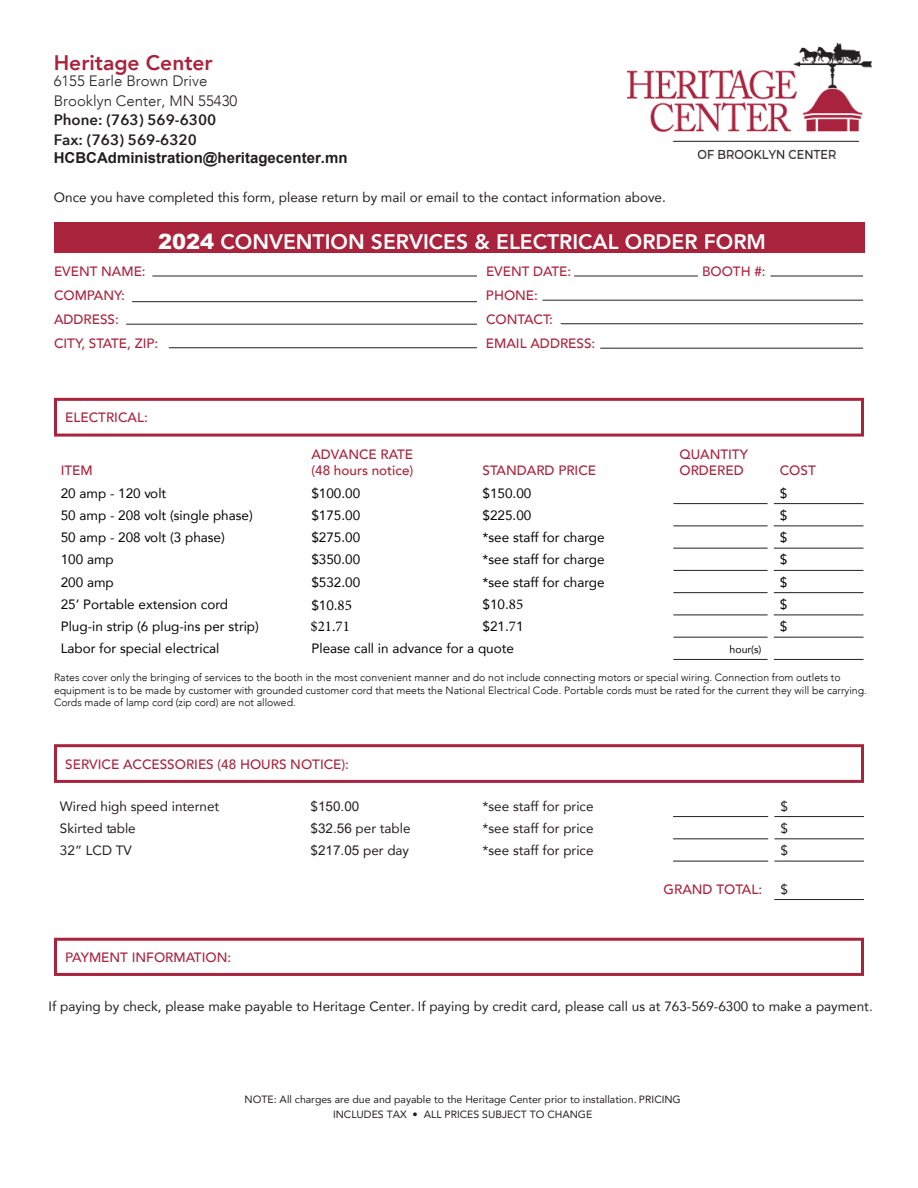
<style>
.page{position:relative;width:918px;height:1188px;background:#fff}
.page>*{position:absolute;margin:0;border:0;box-sizing:border-box;transform-origin:0 0}
.t1{font:800 21px "Avenir";color:#fff}
.t2{font:800 21px "Avenir";color:#a9233d}
.t3{font:300 15px/19.5px "Avenir";color:#231f20}
.t4{font:600 15px/19.5px "Avenir Next";color:#231f20}
.t5{font:700 15px "Arial";color:#231f20}
.t6{font:15px "Minion Pro";color:#010202}
.t7{font:13.5px/22.2px "Avenir";color:#231f20}
.t8{font:13.5px "Avenir";color:#040503}
.t9{font:500 13.5px/16.2px "Avenir";color:#a9233d}
.t10{font:13.5px "Arial";color:#231f20}
.t11{font:300 10.5px/12.6px "Avenir";color:#040503}
.t12{font:10.5px/15px "Avenir";color:#231f20;text-align:center}
.t13{font:10.5px "Avenir";color:#040503}
.s1{font-family:"Arial";font-weight:900}
.s2{font-family:"Minion Pro";font-size:15px}
.s3{font-family:"Avenir"}
.s4{font-family:"Arial"}
.s5{font-style:inherit}
</style>
<div class="page">
<hr style="left:774px;top:503px;width:90px;height:1px;background:#231f20">
<hr style="left:774px;top:548px;width:90px;height:1px;background:#231f20">
<hr style="left:774px;top:592px;width:90px;height:1px;background:#231f20">
<hr style="left:774px;top:637px;width:90px;height:1px;background:#231f20">
<hr style="left:774px;top:525px;width:90px;height:1px;background:#231f20">
<hr style="left:774px;top:570px;width:90px;height:1px;background:#231f20">
<hr style="left:774px;top:615px;width:90px;height:1px;background:#231f20">
<hr style="left:774px;top:659px;width:90px;height:1px;background:#231f20">
<hr style="left:673px;top:503px;width:95px;height:1px;background:#231f20">
<hr style="left:673px;top:548px;width:95px;height:1px;background:#231f20">
<hr style="left:673px;top:592px;width:95px;height:1px;background:#231f20">
<hr style="left:673px;top:637px;width:95px;height:1px;background:#231f20">
<hr style="left:673px;top:525px;width:95px;height:1px;background:#231f20">
<hr style="left:673px;top:570px;width:95px;height:1px;background:#231f20">
<hr style="left:673px;top:615px;width:95px;height:1px;background:#231f20">
<hr style="left:673px;top:659px;width:95px;height:1px;background:#231f20">
<div style="left:54px;top:398px;width:810px;height:39px;border:3px solid #a9233d"></div>
<div style="left:54px;top:223px;width:810px;height:30px;background:#a9233d"></div>
<hr style="left:152px;top:276px;width:325px;height:1px;background:#231f20">
<hr style="left:770px;top:276px;width:93px;height:1px;background:#231f20">
<hr style="left:574px;top:276px;width:124px;height:1px;background:#231f20">
<hr style="left:543px;top:300px;width:320px;height:1px;background:#231f20">
<hr style="left:561px;top:323px;width:302px;height:1px;background:#231f20">
<hr style="left:600px;top:348px;width:263px;height:1px;background:#231f20">
<hr style="left:132px;top:301px;width:345px;height:1px;background:#231f20">
<hr style="left:126px;top:324px;width:351px;height:1px;background:#231f20">
<hr style="left:169px;top:347px;width:308px;height:1px;background:#231f20">
<div style="left:54px;top:744px;width:810px;height:39px;border:3px solid #a9233d"></div>
<hr style="left:673px;top:816px;width:95px;height:1px;background:#231f20">
<hr style="left:673px;top:838px;width:95px;height:1px;background:#231f20">
<hr style="left:673px;top:861px;width:95px;height:1px;background:#231f20">
<hr style="left:774px;top:838px;width:90px;height:1px;background:#231f20">
<hr style="left:774px;top:861px;width:90px;height:1px;background:#231f20">
<hr style="left:774px;top:816px;width:90px;height:1px;background:#231f20">
<hr style="left:774px;top:899px;width:90px;height:1px;background:#231f20">
<div style="left:54px;top:938px;width:810px;height:38px;border:3px solid #a9233d"></div>
<img style="left:627px;top:43px;width:244px;height:116px">
<h1 class="t2" style="left:54px;top:55px;width:161px">Heritage Center</h1>
<h2 class="t3" style="left:54px;top:73px;width:185px">6155 Earle Brown Drive<br>Brooklyn Center, MN 55430</h2>
<h2 class="t4" style="left:54px;top:111px;width:164px">Phone: (763) 569-6300<br>Fax: (763) 569-6320</h2>
<h2 class="t5" style="left:54px;top:147px;width:295px">HCBCAdministration@heritagecenter.mn</h2>
<p class="t7" style="left:54px;top:187px;width:613px">Once you have completed this form, please return by mail or email to the contact information above.</p>
<h1 class="t1" style="left:158px;top:234px;width:609px"><span class="s1">2024</span> CONVENTION SERVICES &amp; ELECTRICAL ORDER FORM</h1>
<p class="t9" style="left:54px;top:264px;width:93px">EVENT NAME:</p>
<p class="t9" style="left:486px;top:264px;width:87px">EVENT DATE:</p>
<p class="t9" style="left:702px;top:264px;width:65px">BOOTH #:</p>
<p class="t9" style="left:54px;top:288px;width:73px">COMPANY:</p>
<p class="t9" style="left:486px;top:288px;width:53px">PHONE:</p>
<p class="t9" style="left:54px;top:312px;width:66px">ADDRESS:</p>
<p class="t9" style="left:486px;top:312px;width:69px">CONTACT:</p>
<p class="t9" style="left:54px;top:336px;width:106px">CITY, STATE, ZIP:</p>
<p class="t9" style="left:486px;top:336px;width:111px">EMAIL ADDRESS:</p>
<p class="t9" style="left:65px;top:410px;width:84px">ELECTRICAL:</p>
<p class="t9" style="left:61px;top:463px;width:33px">ITEM</p>
<p class="t9" style="left:311px;top:447px;width:103px">ADVANCE RATE (48 hours notice)</p>
<p class="t9" style="left:483px;top:463px;width:115px">STANDARD PRICE</p>
<p class="t9" style="left:679px;top:447px;width:70px">QUANTITY<br>ORDERED</p>
<p class="t9" style="left:780px;top:463px;width:37px">COST</p>
<p class="t8" style="left:61px;top:487px;width:107px">20 amp - 120 volt</p>
<p class="t8" style="left:311px;top:487px;width:50px">$100.00</p>
<p class="t8" style="left:483px;top:487px;width:50px">$150.00</p>
<p class="t8" style="left:780px;top:487px;width:9px">$</p>
<p class="t8" style="left:61px;top:509px;width:194px">50 amp - 208 volt (single phase)</p>
<p class="t8" style="left:311px;top:509px;width:50px">$175.00</p>
<p class="t8" style="left:483px;top:509px;width:50px">$225.00</p>
<p class="t8" style="left:780px;top:509px;width:9px">$</p>
<p class="t8" style="left:61px;top:531px;width:166px">50 amp - 208 volt (3 phase)</p>
<p class="t8" style="left:311px;top:531px;width:50px">$275.00</p>
<p class="t8" style="left:483px;top:531px;width:124px">*see staff for charge</p>
<p class="t8" style="left:780px;top:531px;width:9px">$</p>
<p class="t8" style="left:61px;top:554px;width:55px">100 amp</p>
<p class="t8" style="left:311px;top:554px;width:50px">$350.00</p>
<p class="t8" style="left:483px;top:554px;width:124px">*see staff for charge</p>
<p class="t8" style="left:780px;top:554px;width:9px">$</p>
<p class="t8" style="left:61px;top:576px;width:55px">200 amp</p>
<p class="t8" style="left:311px;top:576px;width:50px">$532.00</p>
<p class="t8" style="left:483px;top:576px;width:124px">*see staff for charge</p>
<p class="t8" style="left:780px;top:576px;width:9px">$</p>
<p class="t8" style="left:61px;top:598px;width:169px">25’ Portable extension cord</p>
<p class="t8" style="left:483px;top:598px;width:42px">$10.<span class="s2">85</span></p>
<p class="t8" style="left:780px;top:598px;width:9px">$</p>
<p class="t8" style="left:61px;top:621px;width:200px">Plug-in strip (6 plug-ins per strip)</p>
<p class="t8" style="left:311px;top:600px;width:42px">$10.<span class="s2">85</span></p>
<h2 class="t6" style="left:311px;top:616px;width:41px">$21.71</h2>
<p class="t8" style="left:483px;top:621px;width:42px">$21.<span class="s2">7</span>1</p>
<p class="t8" style="left:780px;top:621px;width:9px">$</p>
<p class="t8" style="left:61px;top:643px;width:160px">Labor for special electrical</p>
<p class="t8" style="left:311px;top:643px;width:204px">Please call in advance for a quote</p>
<p class="t13" style="left:730px;top:645px;width:33px">hour(s)</p>
<p class="t11" style="left:54px;top:672px;width:814px">Rates cover only the bringing of services to the booth in the most convenient manner and do not include connecting motors or special wiring. Connection from outlets to equipment is to be made by customer with grounded customer cord that meets the National Electrical Code. Portable cords must be rated for the current they will be carrying.<br>Cords made of lamp cord (zip cord) are not allowed.</p>
<p class="t9" style="left:65px;top:756px;width:285px">SERVICE ACCESSORIES (48 HOURS NOTICE):</p>
<p class="t7" style="left:60px;top:796px;width:161px">Wired high speed internet</p>
<p class="t7" style="left:483px;top:796px;width:113px">*see staff for price</p>
<p class="t7" style="left:780px;top:796px;width:9px">$</p>
<p class="t7" style="left:60px;top:818px;width:77px">Skirted table</p>
<p class="t7" style="left:483px;top:818px;width:113px">*see staff for price</p>
<p class="t7" style="left:780px;top:818px;width:9px">$</p>
<p class="t7" style="left:60px;top:840px;width:73px">32” LCD TV</p>
<p class="t10" style="left:311px;top:797px;width:50px"><span class="s3">$</span>150.00</p>
<p class="t7" style="left:311px;top:818px;width:102px">$<span class="s4">32.56</span> per table $<span class="s4">217.05</span> per day</p>
<p class="t7" style="left:483px;top:840px;width:113px">*see staff for price</p>
<p class="t7" style="left:780px;top:840px;width:9px">$</p>
<p class="t9" style="left:664px;top:881px;width:100px">GRAND TOTAL:</p>
<p class="t7" style="left:780px;top:879px;width:9px">$</p>
<p class="t9" style="left:65px;top:950px;width:167px">PAYMENT INFORMATION:</p>
<p class="t7" style="left:49px;top:996px;width:826px">If paying by check, please make payable to Heritage Center. If paying by credit card, please call us at 763-569-6300 to make a payment<span class="s5">.</span></p>
<p class="t12" style="left:245px;top:1093px;width:438px">NOTE: All charges are due and payable to the Heritage Center prior to installation. PRICING<br>INCLUDES TAX ï ALL PRICES SUBJECT TO CHANGE</p>
</div>
